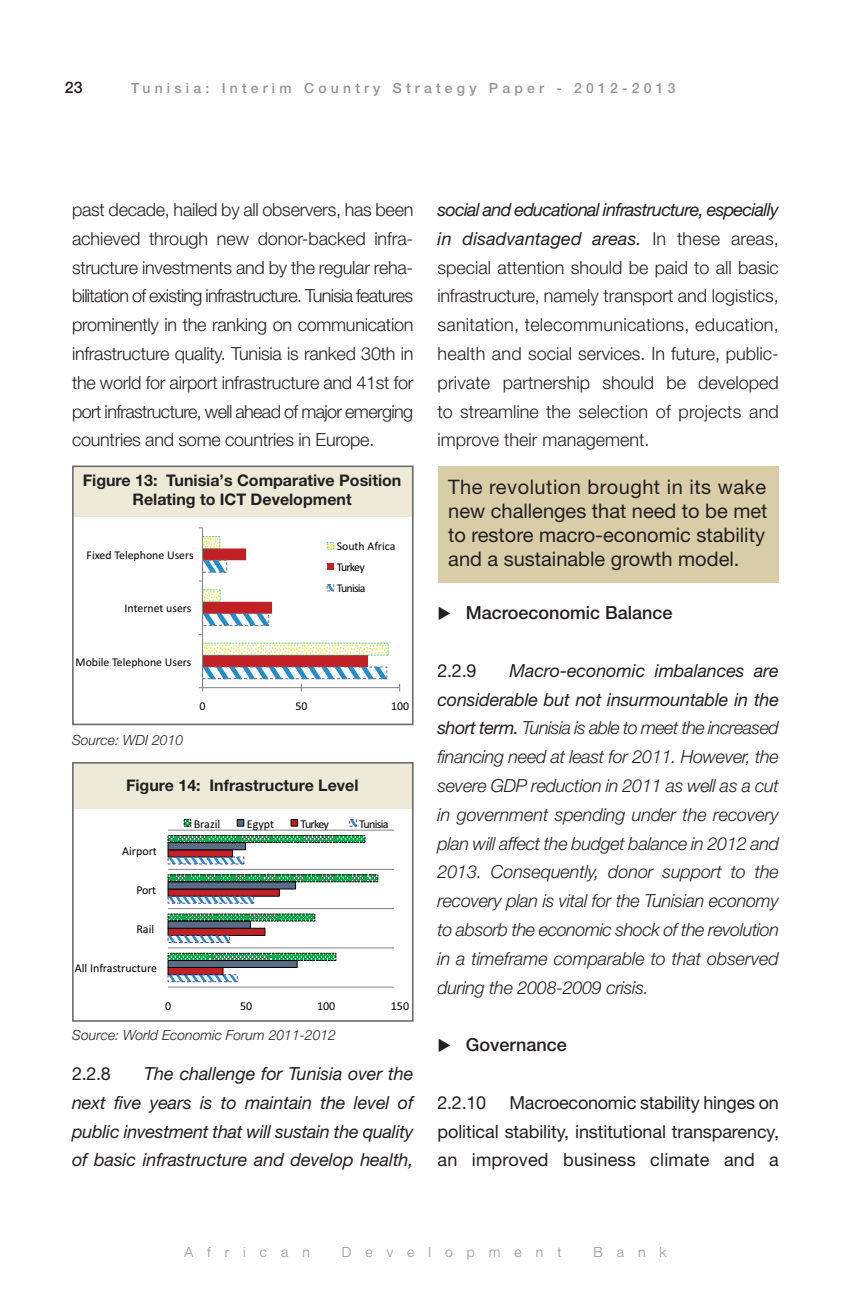
<style>
.page{position:relative;width:851px;height:1304px;background:#fff}
.page>*{position:absolute;margin:0;border:0;box-sizing:border-box;transform-origin:0 0}
.t1{font:20px/24px "Helvetica Neue";color:#231f20}
.t2{font:300 18px/28.8px "Helvetica Neue";letter-spacing:-.015em;color:#231f20;text-align:justify}
.t3{font:italic 300 18px/28.8px "Helvetica Neue";letter-spacing:-.005em;color:#231f20;text-align:justify}
.t4{font:italic 18px/28.8px "Helvetica Neue";letter-spacing:-.005em;color:#231f20;text-align:justify}
.t5{font:18px/28.8px "Helvetica Neue";letter-spacing:.01em;color:#231f20;text-align:justify}
.t6{font:500 18px "Helvetica Neue";color:#231f20}
.t7{font:700 16px/19.2px "Helvetica Neue";color:#231f20;text-align:center}
.t8{font:500 16px "Helvetica Neue";color:#231f20}
.t9{font:italic 300 14px "Helvetica Neue";color:#231f20}
.t10{font:500 14px "Helvetica Neue";letter-spacing:.3em;color:#939598}
.t11{font:300 14px "Helvetica Neue";letter-spacing:1em;color:#939598}
.t12{font:12px "Calibri";color:#000}
.t13{font:11.8px "Calibri";color:#000}
.t14{font:11.8px/21px "Calibri";letter-spacing:-.06em;color:#000}
.s1{font-weight:400;font-style:italic}
.s2{font-weight:400}
</style>
<div class="page">
<div style="left:73px;top:763px;width:340px;height:51px;background:#eeead8"></div>
<div style="left:73px;top:467px;width:340px;height:50px;background:#eeead8"></div>
<hr style="left:202px;top:687px;width:197px;height:1px;background:#818388">
<hr style="left:202px;top:528px;width:1px;height:160px;background:#818388">
<svg style="left:199px;top:536px;width:190px;height:155px"></svg>
<div style="left:327px;top:584px;width:7px;height:7px;border:1px dashed #73697d"></div>
<div style="left:72px;top:809px;width:339px;height:212px;background:#fff"></div>
<hr style="left:168px;top:947px;width:226px;height:1px;background:#818388">
<hr style="left:168px;top:908px;width:226px;height:1px;background:#818388">
<hr style="left:168px;top:869px;width:226px;height:1px;background:#818388">
<hr style="left:168px;top:830px;width:226px;height:1px;background:#818388">
<hr style="left:168px;top:987px;width:226px;height:1px;background:#818388">
<div style="left:184px;top:819px;width:7px;height:8px;border:1px dashed #000"></div>
<div style="left:237px;top:820px;width:7px;height:6px;background:#596c88"></div>
<div style="left:237px;top:819px;width:7px;height:8px;border:1px solid #000"></div>
<svg style="left:292px;top:821px;width:4px;height:4px"></svg>
<div style="left:290px;top:819px;width:8px;height:8px;border:1px solid #000"></div>
<svg style="left:167px;top:835px;width:211px;height:147px"></svg>
<svg style="left:351px;top:819px;width:6px;height:7px"></svg>
<div style="left:349px;top:819px;width:7px;height:8px;border:1px dashed #69419a"></div>
<div style="left:438px;top:466px;width:340px;height:117px;background:#d8cda6"></div>
<div style="left:72px;top:465px;width:341px;height:260px;border:2px solid #6c6d70"></div>
<div style="left:72px;top:762px;width:341px;height:260px;border:2px solid #6c6d70"></div>
<p class="t8" style="left:65px;top:82px;width:19px">23</p>
<p class="t10" style="left:131px;top:83px;width:545px">Tunisia: Interim Country Strategy Paper - 2012-2013</p>
<p class="t2" style="left:72px;top:197px;width:343px">past decade, hailed by all observers, has been achieved through new donor-backed infra&shy;structure investments and by the regular reha&shy;bilitation of existing infrastructure. Tunisia features prominently in the ranking on communication infrastructure quality. Tunisia is ranked 30th in the world for airport infrastructure and 41st for port infrastructure, well ahead of major emerging countries and some countries in Europe.</p>
<p class="t7" style="left:83px;top:472px;width:320px">Figure 13: Tunisia’s Comparative Position<br>Relating to ICT Development</p>
<p class="t13" style="left:87px;top:548px;width:109px">Fixed Telephone Users</p>
<p class="t14" style="left:337px;top:535px;width:60px">South Africa<br>Turkey<br>Tunisia</p>
<p class="t13" style="left:125px;top:601px;width:68px">Internet users</p>
<p class="t13" style="left:75px;top:654px;width:117px">Mobile Telephone Users</p>
<p class="t9" style="left:72px;top:734px;width:113px">Source: WDI 2010</p>
<p class="t13" style="left:199px;top:699px;width:8px">0</p>
<p class="t13" style="left:295px;top:699px;width:14px">50</p>
<p class="t13" style="left:391px;top:699px;width:20px">100</p>
<p class="t7" style="left:126px;top:777px;width:234px">Figure 14: Infrastructure Level</p>
<p class="t12" style="left:122px;top:843px;width:36px">Airport</p>
<p class="t12" style="left:136px;top:882px;width:21px">Port</p>
<p class="t12" style="left:194px;top:816px;width:28px">Brazil</p>
<p class="t12" style="left:247px;top:816px;width:29px">Egypt</p>
<p class="t12" style="left:300px;top:816px;width:30px">Turkey</p>
<p class="t12" style="left:359px;top:816px;width:31px">Tunisia</p>
<p class="t12" style="left:136px;top:922px;width:19px">Rail</p>
<p class="t12" style="left:75px;top:961px;width:84px">All Infrastructure</p>
<p class="t12" style="left:165px;top:999px;width:8px">0</p>
<p class="t12" style="left:240px;top:999px;width:14px">50</p>
<p class="t12" style="left:317px;top:999px;width:20px">100</p>
<p class="t12" style="left:391px;top:999px;width:20px">150</p>
<p class="t9" style="left:72px;top:1030px;width:265px">Source: World Economic Forum 2011-2012</p>
<p class="t4" style="left:72px;top:1061px;width:343px;text-indent:72px">The challenge for Tunisia over the next five years is to maintain the level of public investment that will sustain the quality of basic infrastructure and develop health,</p>
<p class="t5" style="left:72px;top:1061px;width:40px">2.2.8</p>
<p class="t2" style="left:437px;top:197px;width:343px"><span class="s1">social and educational infrastructure, especially in disadvantaged areas.</span> In these areas, special attention should be paid to all basic infrastructure, namely transport and logistics, sanitation, telecommunications, education, health and social services. In future, public&shy;private partnership should be developed to streamline the selection of projects and improve their management.</p>
<p class="t1" style="left:448px;top:477px;width:321px">The revolution brought in its wake new challenges that need to be met to restore macro-economic stability and a sustainable growth model.</p>
<p class="t6" style="left:437px;top:606px;width:236px">◆ Macroeconomic Balance</p>
<p class="t3" style="left:437px;top:658px;width:343px;text-indent:72px"><span class="s2">Macro-economic imbalances are considerable but not insurmountable in the short term.</span> Tunisia is able to meet the increased financing need at least for 2011. However, the severe GDP reduction in 2011 as well as a cut in government spending under the recovery plan will affect the budget balance in 2012 and 2013. Consequently, donor support to the recovery plan is vital for the Tunisian economy to absorb the economic shock of the revolution in a timeframe comparable to that observed during the 2008-2009 crisis.</p>
<p class="t5" style="left:437px;top:658px;width:40px">2.2.9</p>
<p class="t6" style="left:437px;top:1038px;width:131px">◆ Governance</p>
<p class="t5" style="left:437px;top:1090px;width:343px;text-indent:72px">Macroeconomic stability hinges on political stability, institutional transparency, an improved business climate and a</p>
<p class="t5" style="left:437px;top:1090px;width:50px">2.2.10</p>
<p class="t11" style="left:184px;top:1247px;width:127px">African</p>
<p class="t11" style="left:342px;top:1247px;width:221px">Development</p>
<p class="t11" style="left:593px;top:1247px;width:75px">Bank</p>
</div>
